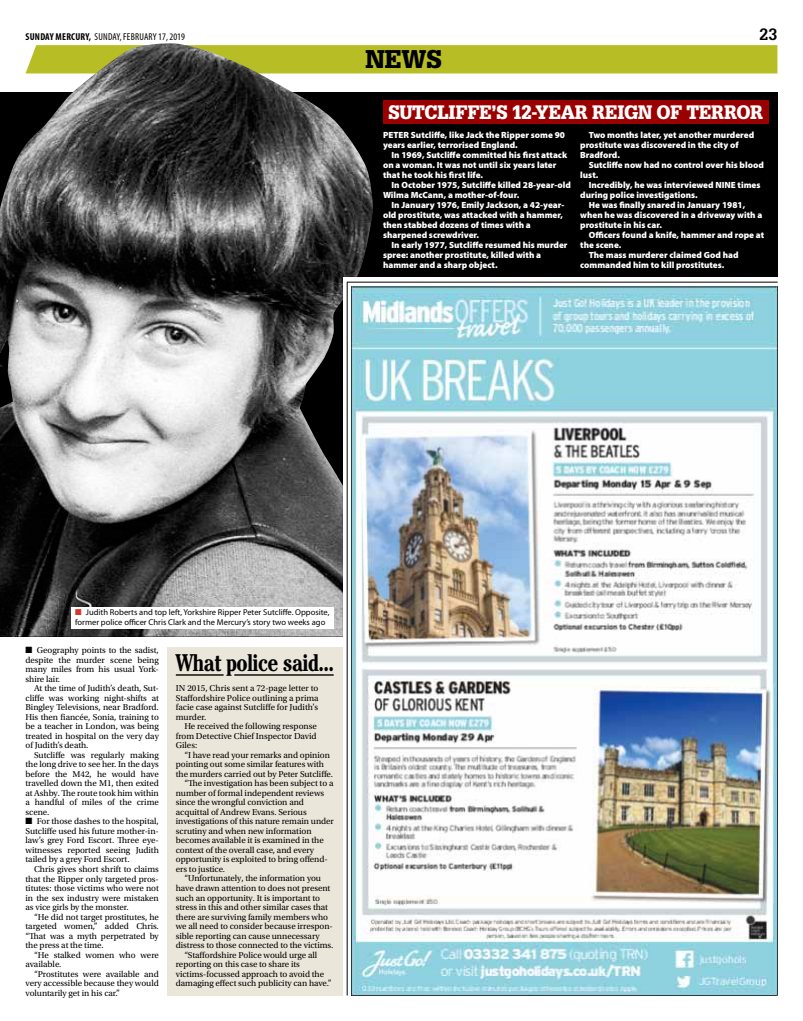
<style>
.page{position:relative;width:803px;height:1021px;background:#fff}
.page>*{position:absolute;margin:0;border:0;box-sizing:border-box;transform-origin:0 0}
.t1{font:900 25px "Glypha LT Std";color:#000}
.t2{font:700 condensed 24px "Cheltenham Std";letter-spacing:-.03em;color:#000;scale:.93 1}
.t3{font:900 19px "Glypha LT Std";letter-spacing:-.01em;color:#fff;scale:.96 1}
.t4{font:700 16px "Glypha LT Std";color:#000}
.t5{font:condensed 10px "Myriad Pro";letter-spacing:.015em;color:#000}
.t6{font:9px/9.5px "Utopia Std";letter-spacing:-.005em;color:#000;text-align:justify}
.t7{font:900 9px/10px "Myriad Pro";color:#fff}
.t8{font:8.5px/9.5px "Myriad Pro";color:#000}
.s1{font-weight:700}
.s2{color:#d2372a}
</style>
<div class="page">
<div style="left:167px;top:646px;width:176px;height:349px;background:#eae6da"></div>
<div style="left:208px;top:92px;width:569px;height:185px;background:#000"></div>
<img style="left:351px;top:286px;width:426px;height:709px">
<div style="left:373px;top:45px;width:404px;height:28px;background:#b7be25"></div>
<img style="left:0;top:43px;width:373px;height:593px">
<div style="left:383px;top:100px;width:385px;height:24px;background:#9b0000"></div>
<hr style="left:234px;top:674px;width:99px;height:1px;background:#000">
<hr style="left:176px;top:674px;width:47px;height:1px;background:#000">
<div style="left:71px;top:606px;width:262px;height:22px;background:#fff"></div>
<hr style="left:347px;top:282px;width:1px;height:713px;background:#000">
<hr style="left:347px;top:282px;width:430px;height:1px;background:#000">
<p class="t5" style="left:26px;top:31px;width:161px"><span class="s1">SUNDAY MERCURY,</span> SUNDAY, FEBRUARY 17, 2019</p>
<h3 class="t4" style="left:759px;top:24px;width:19px">23</h3>
<h1 class="t1" style="left:365px;top:44px;width:78px">NEWS</h1>
<h3 class="t3" style="left:388px;top:101px;width:392px">SUTCLIFFE’S 12-YEAR REIGN OF TERROR</h3>
<p class="t7" style="left:383px;top:130px;width:183px">PETER Sutcliffe, like Jack the Ripper some 90 years earlier, terrorised England.</p>
<p class="t7" style="left:383px;top:150px;width:185px;text-indent:9px">In 1969, Sutcliffe committed his first attack on a woman. It was not until six years later that he took his first life.</p>
<p class="t7" style="left:383px;top:180px;width:189px;text-indent:9px">In October 1975, Sutcliffe killed 28-year-old<br>Wilma McCann, a mother-of-four.</p>
<p class="t7" style="left:383px;top:200px;width:183px;text-indent:9px">In January 1976, Emily Jackson, a 42-year&shy;old prostitute, was attacked with a hammer, then stabbed dozens of times with a sharpened screwdriver.</p>
<p class="t7" style="left:383px;top:240px;width:186px;text-indent:9px">In early 1977, Sutcliffe resumed his murder spree: another prostitute, killed with a hammer and a sharp object.</p>
<p class="t7" style="left:580px;top:130px;width:175px;text-indent:9px">Two months later, yet another murdered prostitute was discovered in the city of<br>Bradford.</p>
<p class="t7" style="left:580px;top:160px;width:185px;text-indent:9px">Sutcliffe now had no control over his blood lust.</p>
<p class="t7" style="left:588px;top:180px;width:173px">Incredibly, he was interviewed NINE times</p>
<p class="t7" style="left:580px;top:190px;width:119px">during police investigations.</p>
<p class="t7" style="left:588px;top:200px;width:158px">He was finally snared in January 1981,</p>
<p class="t7" style="left:580px;top:210px;width:183px">when he was discovered in a driveway with a</p>
<p class="t7" style="left:580px;top:220px;width:83px">prostitute in his car.</p>
<p class="t7" style="left:588px;top:230px;width:177px">Officers found a knife, hammer and rope at</p>
<p class="t7" style="left:580px;top:240px;width:42px">the scene.</p>
<p class="t7" style="left:588px;top:250px;width:151px">The mass murderer claimed God had</p>
<p class="t7" style="left:580px;top:260px;width:145px">commanded him to kill prostitutes.</p>
<p class="t8" style="left:75px;top:607px;width:256px"><span class="s2">■</span> Judith Roberts and top left, Yorkshire Ripper Peter Sutcliffe. Opposite, former police officer Chris Clark and the Mercury’s story two weeks ago</p>
<p class="t6" style="left:26px;top:645px;width:135px">■ Geography points to the sadist, despite the murder scene being many miles from his usual York&shy;shire lair.</p>
<p class="t6" style="left:26px;top:683px;width:135px;text-indent:9px">At the time of Judith’s death, Sut&shy;cliffe was working night-shifts at Bingley Televisions, near Bradford.<br>His then fiancée, Sonia, training to be a teacher in London, was being treated in hospital on the very day of Judith’s death.</p>
<p class="t6" style="left:26px;top:750px;width:135px;text-indent:9px">Sutcliffe was regularly making the long drive to see her. In the days before the M42, he would have travelled down the M1, then exited at Ashby. The route took him within a handful of miles of the crime scene.</p>
<p class="t6" style="left:26px;top:817px;width:135px">■ For those dashes to the hospital, Sutcliffe used his future mother-in&shy;law’s grey Ford Escort. Three eye&shy;witnesses reported seeing Judith tailed by a grey Ford Escort.</p>
<p class="t6" style="left:26px;top:864px;width:135px;text-indent:9px">Chris gives short shrift to claims that the Ripper only targeted pros&shy;titutes: those victims who were not in the sex industry were mistaken as vice girls by the monster.</p>
<p class="t6" style="left:26px;top:912px;width:135px;text-indent:9px">“He did not target prostitutes, he targeted women,” added Chris. “That was a myth perpetrated by the press at the time.</p>
<p class="t6" style="left:26px;top:950px;width:135px;text-indent:9px">“He stalked women who were available.</p>
<p class="t6" style="left:26px;top:969px;width:135px;text-indent:9px">“Prostitutes were available and very accessible because they would voluntarily get in his car.”</p>
<h2 class="t2" style="left:176px;top:648px;width:171px">What police said...</h2>
<p class="t6" style="left:176px;top:683px;width:144px">IN 2015, Chris sent a 72-page letter to Staffordshire Police outlining a prima facie case against Sutcliffe for Judith’s murder.</p>
<p class="t6" style="left:176px;top:721px;width:142px;text-indent:9px">He received the following response from Detective Chief Inspector David Giles:</p>
<p class="t6" style="left:184px;top:750px;width:147px">“I have read your remarks and opinion</p>
<p class="t6" style="left:176px;top:759px;width:150px">pointing out some similar features with</p>
<p class="t6" style="left:176px;top:769px;width:159px">the murders carried out by Peter Sutcliffe.</p>
<p class="t6" style="left:184px;top:778px;width:151px">“The investigation has been subject to a</p>
<p class="t6" style="left:176px;top:788px;width:150px">number of formal independent reviews</p>
<p class="t6" style="left:176px;top:798px;width:130px">since the wrongful conviction and</p>
<p class="t6" style="left:176px;top:807px;width:132px">acquittal of Andrew Evans. Serious</p>
<p class="t6" style="left:176px;top:817px;width:160px">investigations of this nature remain under</p>
<p class="t6" style="left:176px;top:826px;width:137px">scrutiny and when new information</p>
<p class="t6" style="left:176px;top:836px;width:149px">becomes available it is examined in the</p>
<p class="t6" style="left:176px;top:845px;width:140px">context of the overall case, and every</p>
<p class="t6" style="left:176px;top:855px;width:153px">opportunity is exploited to bring offend-</p>
<p class="t6" style="left:176px;top:864px;width:51px">ers to justice.</p>
<p class="t6" style="left:184px;top:874px;width:138px">“Unfortunately, the information you</p>
<p class="t6" style="left:176px;top:883px;width:156px">have drawn attention to does not present</p>
<p class="t6" style="left:176px;top:893px;width:146px">such an opportunity. It is important to</p>
<p class="t6" style="left:176px;top:902px;width:154px">stress in this and other similar cases that</p>
<p class="t6" style="left:176px;top:912px;width:154px">there are surviving family members who</p>
<p class="t6" style="left:176px;top:921px;width:158px">we all need to consider because irrespon-</p>
<p class="t6" style="left:176px;top:931px;width:145px">sible reporting can cause unnecessary</p>
<p class="t6" style="left:176px;top:940px;width:159px">distress to those connected to the victims.</p>
<p class="t6" style="left:184px;top:950px;width:134px">“Staffordshire Police would urge all</p>
<p class="t6" style="left:176px;top:959px;width:126px">reporting on this case to share its</p>
<p class="t6" style="left:176px;top:969px;width:150px">victims-focussed approach to avoid the</p>
<p class="t6" style="left:176px;top:978px;width:157px">damaging effect such publicity can have.”</p>
</div>
